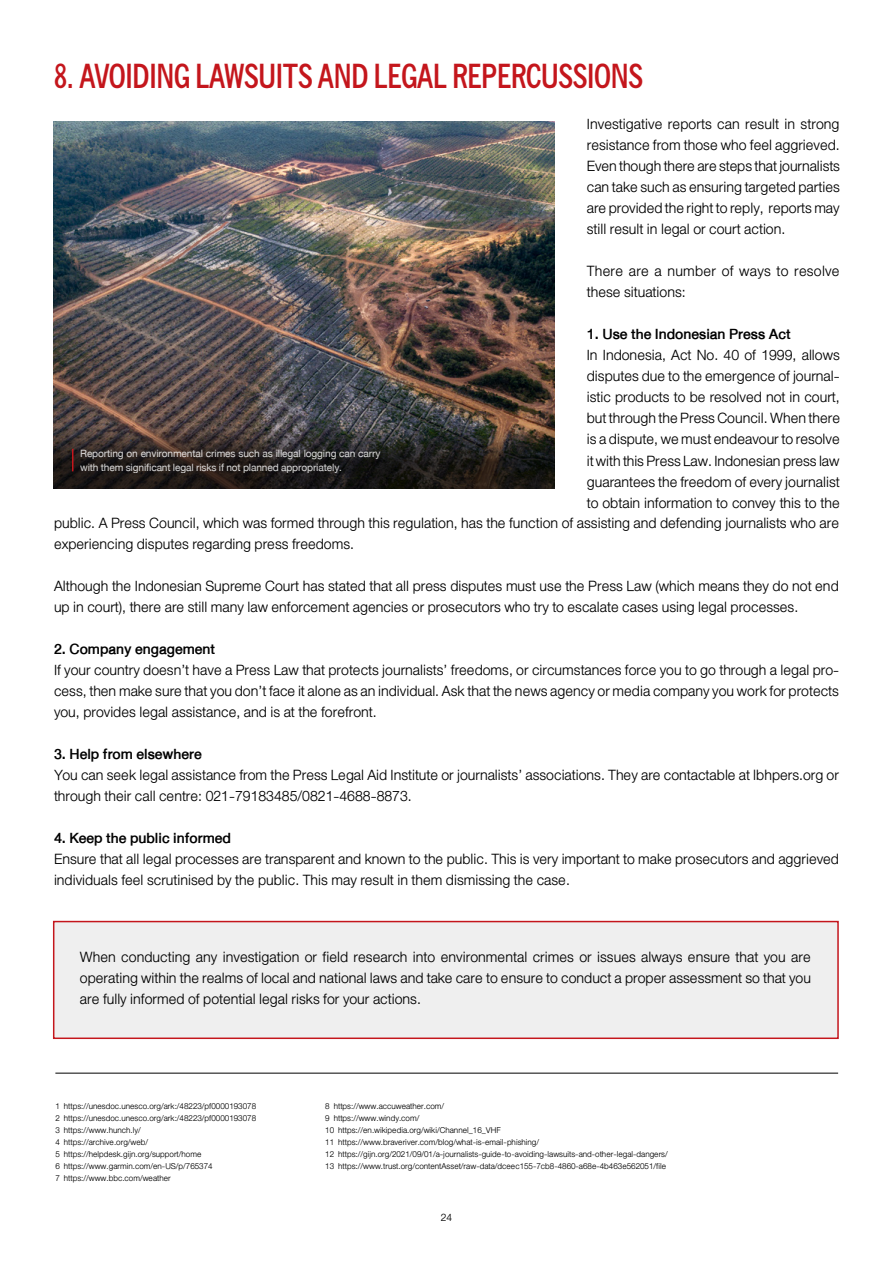
<style>
.page{position:relative;width:893px;height:1263px;background:#fff}
.page>*{position:absolute;margin:0;border:0;box-sizing:border-box;transform-origin:0 0}
.t1{font:700 condensed 33px "News Gothic MT Std";letter-spacing:-.03em;color:#c4161c;scale:.9 1}
.t2{font:21px/21px "DB Helvethaica X Li";color:#000}
.t3{font:500 21px "DB Helvethaica X";color:#000}
.t4{font:15px/13.5px "DB Helvethaica X 55";letter-spacing:-.01em;color:#fff}
.t5{font:15px "DB Helvethaica X Li";color:#000}
.t6{font:12px/12px "DB Helvethaica X Li";color:#000}
</style>
<div class="page">
<img style="left:53px;top:121px;width:502px;height:307px">
<svg style="left:53px;top:428px;width:502px;height:61px;background:#292421"></svg>
<svg style="left:72px;top:449px;width:1px;height:22px"></svg>
<div style="left:53px;top:921px;width:786px;height:118px;background:#efefef;border:2px solid #c4161c"></div>
<hr style="left:55px;top:1073px;width:783px;height:1px;background:#000">
<h1 class="t1" style="left:54px;top:55px;width:656px">8. AVOIDING LAWSUITS AND LEGAL REPERCUSSIONS</h1>
<p class="t2" style="left:587px;top:114px;width:255px;text-align:justify">Investigative reports can result in strong resistance from those who feel aggrieved.<br>Even though there are steps that journalists can take such as ensuring targeted parties are provided the right to reply, reports may still result in legal or court action.</p>
<p class="t2" style="left:587px;top:261px;width:254px">There are a number of ways to resolve these situations:</p>
<p class="t3" style="left:587px;top:323px;width:205px">1. Use the Indonesian Press Act</p>
<p class="t2" style="left:587px;top:345px;width:255px;text-align:justify">In Indonesia, Act No. 40 of 1999, allows disputes due to the emergence of journal&shy;istic products to be resolved not in court, but through the Press Council. When there is a dispute, we must endeavour to resolve it with this Press Law. Indonesian press law guarantees the freedom of every journalist to obtain information to convey this to the</p>
<p class="t4" style="left:80px;top:447px;width:302px">Reporting on environmental crimes such as illegal logging can carry with them significant legal risks if not planned appropriately.</p>
<p class="t2" style="left:54px;top:512px;width:787px">public. A Press Council, which was formed through this regulation, has the function of assisting and defending journalists who are experiencing disputes regarding press freedoms.</p>
<p class="t2" style="left:54px;top:575px;width:786px">Although the Indonesian Supreme Court has stated that all press disputes must use the Press Law (which means they do not end up in court), there are still many law enforcement agencies or prosecutors who try to escalate cases using legal processes.</p>
<p class="t3" style="left:54px;top:637px;width:163px">2. Company engagement</p>
<p class="t2" style="left:54px;top:659px;width:786px;text-align:justify">If your country doesn’t have a Press Law that protects journalists’ freedoms, or circumstances force you to go through a legal pro&shy;cess, then make sure that you don’t face it alone as an individual. Ask that the news agency or media company you work for protects you, provides legal assistance, and is at the forefront.</p>
<p class="t3" style="left:54px;top:742px;width:149px">3. Help from elsewhere</p>
<p class="t2" style="left:54px;top:764px;width:786px">You can seek legal assistance from the Press Legal Aid Institute or journalists’ associations. They are contactable at lbhpers.org or through their call centre: 021-79183485/0821-4688-8873.</p>
<p class="t3" style="left:54px;top:826px;width:178px">4. Keep the public informed</p>
<p class="t2" style="left:54px;top:848px;width:786px">Ensure that all legal processes are transparent and known to the public. This is very important to make prosecutors and aggrieved individuals feel scrutinised by the public. This may result in them dismissing the case.</p>
<p class="t2" style="left:80px;top:946px;width:733px;text-align:justify">When conducting any investigation or field research into environmental crimes or issues always ensure that you are operating within the realms of local and national laws and take care to ensure to conduct a proper assessment so that you are fully informed of potential legal risks for your actions.</p>
<p class="t6" style="left:55px;top:1100px;width:202px">1 https://unesdoc.unesco.org/ark:/48223/pf0000193078<br>2 https://unesdoc.unesco.org/ark:/48223/pf0000193078<br>3 https://www.hunch.ly/<br>4 https://archive.org/web/<br>5 https://helpdesk.gijn.org/support/home<br>6 https://www.garmin.com/en-US/p/765374<br>7 https://www.bbc.com/weather</p>
<p class="t6" style="left:325px;top:1100px;width:344px">8 https://www.accuweather.com/<br>9 https://www.windy.com/<br>10 https://en.wikipedia.org/wiki/Channel_16_VHF<br>11 https://www.braveriver.com/blog/what-is-email-phishing/<br>12 https://gijn.org/2021/09/01/a-journalists-guide-to-avoiding-lawsuits-and-other-legal-dangers/ 13 https://www.trust.org/contentAsset/raw-data/dceec155-7cb8-4860-a68e-4b463e562051/file</p>
<p class="t5" style="left:441px;top:1210px;width:13px">24</p>
</div>
